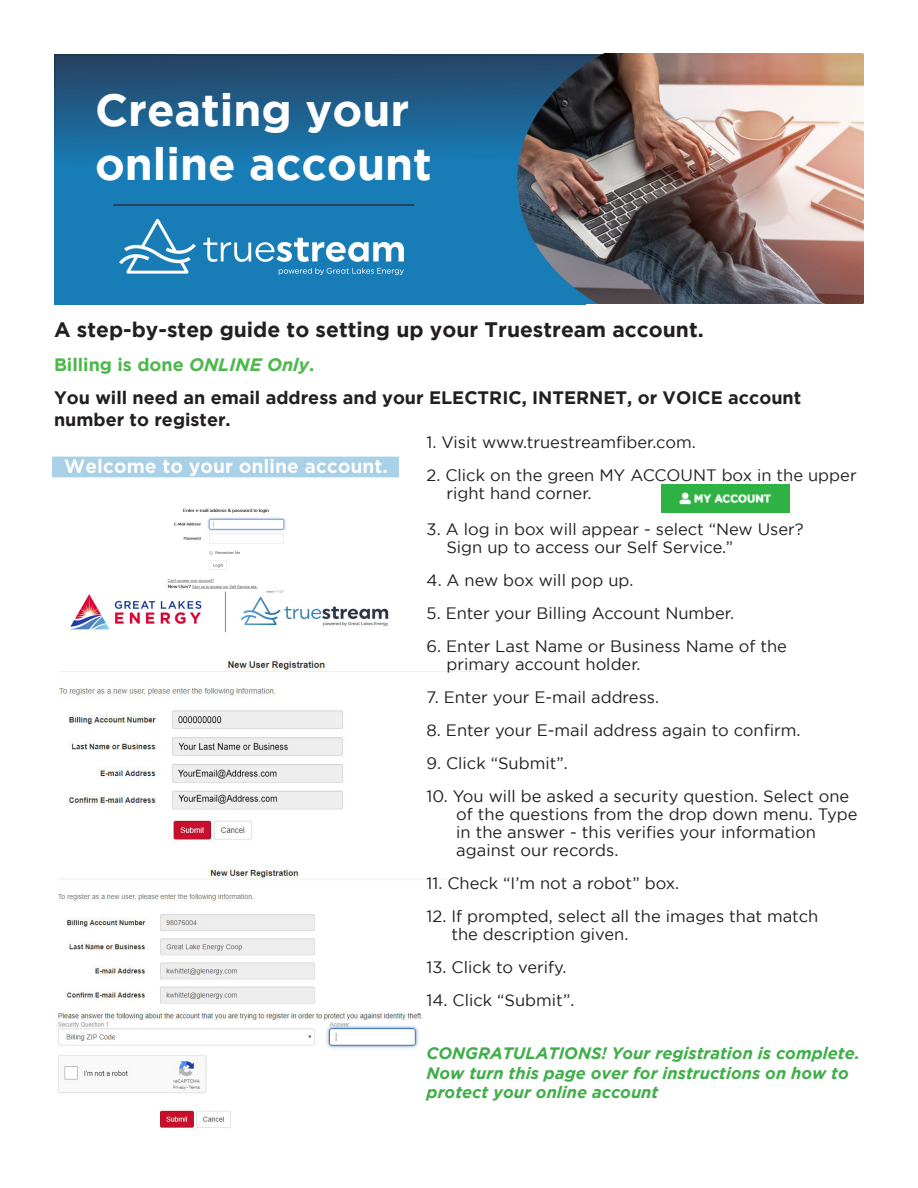
<style>
.page{position:relative;width:918px;height:1188px;background:#fff}
.page>*{position:absolute;margin:0;border:0;box-sizing:border-box;transform-origin:0 0}
.t1{font:700 45px/54px "Gotham";color:#fff}
.t2{font:700 21px "Gotham";color:#231f20}
.t3{font:700 18px "Gotham";color:#231f20}
.t4{font:700 18px "Gotham";color:#4db84c}
.t5{font:16.5px "Gotham";color:#231f20}
.t6{font:italic 700 16.5px "Gotham";color:#40ae49}
.s1{font-style:italic}
</style>
<div class="page">
<img style="left:58px;top:869px;width:365px;height:261px">
<img style="left:59px;top:661px;width:422px;height:182px">
<svg style="left:57px;top:57px;width:460px;height:244px;background:#1b6da0"></svg>
<img style="left:517px;top:53px;width:347px;height:252px">
<div style="left:586px;top:304px;width:279px;height:42px;background:#fff"></div>
<img style="left:116px;top:218px;width:292px;height:61px">
<hr style="left:113px;top:204px;width:301px;height:2px;background:#2d2f46">
<img style="left:662px;top:485px;width:128px;height:28px">
<img style="left:52px;top:456px;width:346px;height:177px">
<p class="t1" style="left:95px;top:82px;width:338px">Creating your online account</p>
<p class="t2" style="left:54px;top:318px;width:651px">A step-by-step guide to setting up your Truestream account.</p>
<p class="t4" style="left:54px;top:354px;width:262px">Billing is done <span class="s1">ONLINE Only</span>.</p>
<p class="t3" style="left:54px;top:388px;width:749px">You will need an email address and your ELECTRIC, INTERNET, or VOICE account</p>
<p class="t3" style="left:54px;top:409px;width:178px">number to register.</p>
<p class="t5" style="left:427px;top:433px;width:271px">1. Visit www.truestreamfiber.com.</p>
<p class="t5" style="left:427px;top:466px;width:432px">2. Click on the green MY ACCOUNT box in the upper</p>
<p class="t5" style="left:446px;top:484px;width:147px">right hand corner.</p>
<p class="t5" style="left:427px;top:520px;width:379px">3. A log in box will appear - select “New User?</p>
<p class="t5" style="left:446px;top:538px;width:288px">Sign up to access our Self Service.”</p>
<p class="t5" style="left:427px;top:571px;width:208px">4. A new box will pop up.</p>
<p class="t5" style="left:427px;top:604px;width:309px">5. Enter your Billing Account Number.</p>
<p class="t5" style="left:427px;top:637px;width:362px">6. Enter Last Name or Business Name of the</p>
<p class="t5" style="left:446px;top:655px;width:196px">primary account holder.</p>
<p class="t5" style="left:427px;top:688px;width:234px">7. Enter your E-mail address.</p>
<p class="t5" style="left:427px;top:721px;width:375px">8. Enter your E-mail address again to confirm.</p>
<p class="t5" style="left:427px;top:754px;width:143px">9. Click “Submit”.</p>
<p class="t5" style="left:427px;top:787px;width:424px">10. You will be asked a security question. Select one</p>
<p class="t5" style="left:456px;top:805px;width:403px">of the questions from the drop down menu. Type</p>
<p class="t5" style="left:456px;top:823px;width:361px">in the answer - this verifies your information</p>
<p class="t5" style="left:456px;top:841px;width:164px">against our records.</p>
<p class="t5" style="left:427px;top:874px;width:254px">11. Check “I’m not a robot” box.</p>
<p class="t5" style="left:427px;top:907px;width:393px">12. If prompted, select all the images that match</p>
<p class="t5" style="left:451px;top:925px;width:179px">the description given.</p>
<p class="t5" style="left:427px;top:958px;width:142px">13. Click to verify.</p>
<p class="t5" style="left:427px;top:991px;width:149px">14. Click “Submit”.</p>
<p class="t6" style="left:427px;top:1043px;width:435px">CONGRATULATIONS! Your registration is complete.</p>
<p class="t6" style="left:427px;top:1063px;width:424px">Now turn this page over for instructions on how to</p>
<p class="t6" style="left:427px;top:1083px;width:233px">protect your online account</p>
</div>
